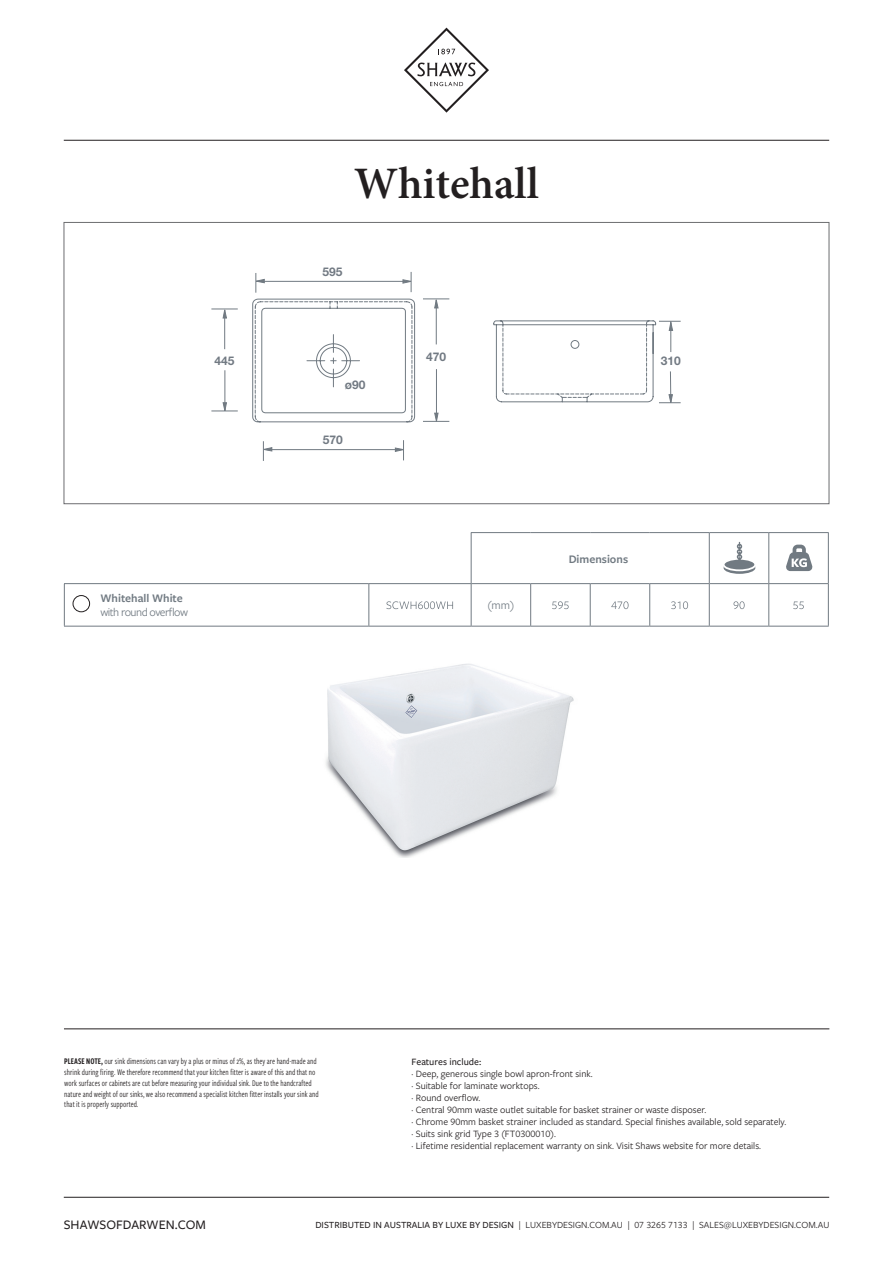
<style>
.page{position:relative;width:893px;height:1263px;background:#fff}
.page>*{position:absolute;margin:0;border:0;box-sizing:border-box;transform-origin:0 0}
.t1{font:600 45px "Minion Pro";color:#231f20}
.t2{font:500 13.5px "Freight Sans Pro";color:#231f20}
.t3{font:600 12px "Freight Sans Pro";color:#717a82}
.t4{font:12px "Freight Sans Pro";letter-spacing:-.045em;color:#717a82}
.t5{font:700 12px "Helvetica Neue LT Pro";color:#727a83}
.t6{font:10.05px/12.1px "Freight Sans Pro";color:#231f20}
.t7{font:500 10.05px "Freight Sans Pro";color:#231f20}
.t8{font:9.75px "Freight Sans Pro";color:#231f20}
.t9{font:9px/10.8px "Freight Sans Cmp Pro";color:#231f20}
.s1{font-family:"Freight Sans Cmp Pro Semi"}
.s2{font-weight:500}
</style>
<div class="page">
<hr style="left:471px;top:532px;width:60px;height:1px;background:#717a82">
<hr style="left:471px;top:533px;width:1px;height:50px;background:#717a82">
<hr style="left:531px;top:532px;width:59px;height:1px;background:#717a82">
<hr style="left:590px;top:532px;width:60px;height:1px;background:#717a82">
<hr style="left:650px;top:532px;width:59px;height:1px;background:#717a82">
<hr style="left:709px;top:532px;width:60px;height:1px;background:#717a82">
<hr style="left:709px;top:533px;width:1px;height:50px;background:#717a82">
<hr style="left:769px;top:532px;width:60px;height:1px;background:#717a82">
<hr style="left:768px;top:533px;width:1px;height:50px;background:#717a82">
<hr style="left:828px;top:533px;width:1px;height:50px;background:#717a82">
<hr style="left:64px;top:583px;width:305px;height:1px;background:#717a82">
<hr style="left:64px;top:584px;width:1px;height:42px;background:#717a82">
<hr style="left:369px;top:583px;width:102px;height:1px;background:#717a82">
<hr style="left:368px;top:584px;width:1px;height:42px;background:#717a82">
<hr style="left:471px;top:583px;width:60px;height:1px;background:#717a82">
<hr style="left:471px;top:584px;width:1px;height:42px;background:#717a82">
<hr style="left:531px;top:583px;width:59px;height:1px;background:#717a82">
<hr style="left:530px;top:584px;width:1px;height:42px;background:#717a82">
<hr style="left:590px;top:583px;width:60px;height:1px;background:#717a82">
<hr style="left:590px;top:584px;width:1px;height:42px;background:#717a82">
<hr style="left:650px;top:583px;width:59px;height:1px;background:#717a82">
<hr style="left:649px;top:584px;width:1px;height:42px;background:#717a82">
<hr style="left:709px;top:583px;width:60px;height:1px;background:#717a82">
<hr style="left:709px;top:584px;width:1px;height:42px;background:#717a82">
<hr style="left:769px;top:583px;width:60px;height:1px;background:#717a82">
<hr style="left:768px;top:584px;width:1px;height:42px;background:#717a82">
<hr style="left:828px;top:584px;width:1px;height:42px;background:#717a82">
<hr style="left:590px;top:626px;width:60px;height:1px;background:#717a82">
<hr style="left:650px;top:626px;width:59px;height:1px;background:#717a82">
<hr style="left:709px;top:626px;width:60px;height:1px;background:#717a82">
<hr style="left:64px;top:626px;width:305px;height:1px;background:#717a82">
<hr style="left:369px;top:626px;width:102px;height:1px;background:#717a82">
<hr style="left:471px;top:626px;width:60px;height:1px;background:#717a82">
<hr style="left:531px;top:626px;width:59px;height:1px;background:#717a82">
<hr style="left:769px;top:626px;width:60px;height:1px;background:#717a82">
<svg style="left:386px;top:601px;width:67px;height:8px"></svg>
<svg style="left:552px;top:601px;width:17px;height:8px"></svg>
<svg style="left:611px;top:601px;width:18px;height:8px"></svg>
<svg style="left:671px;top:601px;width:17px;height:8px"></svg>
<svg style="left:733px;top:601px;width:12px;height:8px"></svg>
<svg style="left:793px;top:601px;width:11px;height:8px"></svg>
<svg style="left:404px;top:28px;width:85px;height:85px"></svg>
<hr style="left:64px;top:140px;width:765px;height:1px;background:#231f20">
<hr style="left:64px;top:1197px;width:765px;height:1px;background:#231f20">
<hr style="left:64px;top:1028px;width:765px;height:1px;background:#231f20">
<svg style="left:252px;top:298px;width:404px;height:125px"></svg>
<hr style="left:259px;top:281px;width:149px;height:1px;background:#717a82">
<svg style="left:403px;top:272px;width:9px;height:20px"></svg>
<svg style="left:255px;top:273px;width:10px;height:20px"></svg>
<hr style="left:267px;top:449px;width:133px;height:1px;background:#717a82">
<svg style="left:395px;top:440px;width:9px;height:20px"></svg>
<svg style="left:262px;top:441px;width:10px;height:20px"></svg>
<hr style="left:670px;top:321px;width:1px;height:31px;background:#717a82">
<hr style="left:670px;top:371px;width:1px;height:31px;background:#717a82">
<svg style="left:659px;top:321px;width:22px;height:10px"></svg>
<svg style="left:659px;top:394px;width:22px;height:10px"></svg>
<svg style="left:423px;top:298px;width:26px;height:10px"></svg>
<hr style="left:436px;top:300px;width:1px;height:44px;background:#717a82">
<svg style="left:423px;top:413px;width:26px;height:10px"></svg>
<hr style="left:436px;top:369px;width:1px;height:52px;background:#717a82">
<svg style="left:211px;top:308px;width:27px;height:10px"></svg>
<hr style="left:224px;top:310px;width:1px;height:39px;background:#717a82">
<svg style="left:211px;top:402px;width:27px;height:10px"></svg>
<hr style="left:224px;top:370px;width:1px;height:41px;background:#717a82">
<svg style="left:786px;top:545px;width:26px;height:26px"></svg>
<div style="left:723px;top:558px;width:33px;height:13px;border:2px solid #fff;border-radius:50%"></div>
<svg style="left:724px;top:542px;width:31px;height:32px"></svg>
<img style="left:326px;top:663px;width:248px;height:195px">
<div style="left:73px;top:595px;width:17px;height:17px;border:1px solid #231f20;border-radius:50%"></div>
<h3 class="t5" style="left:215px;top:353px;width:22px">445</h3>
<h3 class="t3" style="left:100px;top:590px;width:84px">Whitehall White</h3>
<h3 class="t4" style="left:100px;top:604px;width:89px">with round overflow</h3>
<h1 class="t1" style="left:354px;top:152px;width:186px">Whitehall</h1>
<h3 class="t5" style="left:322px;top:264px;width:22px">595</h3>
<h3 class="t5" style="left:426px;top:350px;width:22px">470</h3>
<h3 class="t5" style="left:345px;top:377px;width:22px">ø90</h3>
<h3 class="t5" style="left:323px;top:433px;width:22px">570</h3>
<h3 class="t5" style="left:661px;top:354px;width:22px">310</h3>
<h3 class="t4" style="left:487px;top:597px;width:29px">(mm)</h3>
<h3 class="t3" style="left:569px;top:551px;width:61px">Dimensions</h3>
<p class="t9" style="left:64px;top:1055px;width:256px"><span class="s1">PLEASE NOTE,</span> our sink dimensions can vary by a plus or minus of 2%, as they are hand-made and shrink during firing. We therefore recommend that your kitchen fitter is aware of this and that no work surfaces or cabinets are cut before measuring your individual sink. Due to the handcrafted nature and weight of our sinks, we also recommend a specialist kitchen fitter installs your sink and that it is properly supported.</p>
<p class="t7" style="left:412px;top:1055px;width:71px">Features include:</p>
<p class="t6" style="left:412px;top:1067px;width:376px">· Deep, generous single bowl apron-front sink.<br>· Suitable for laminate worktops.<br>· Round overflow.<br>· Central 90mm waste outlet suitable for basket strainer or waste disposer.<br>· Chrome 90mm basket strainer included as standard. Special finishes available, sold separately. · Suits sink grid Type 3 (FT0300010).<br>· Lifetime residential replacement warranty on sink. Visit Shaws website for more details.</p>
<h2 class="t2" style="left:64px;top:1215px;width:144px">SHAWSOFDARWEN.COM</h2>
<p class="t8" style="left:315px;top:1218px;width:516px"><span class="s2">DISTRIBUTED IN AUSTRALIA BY LUXE BY DESIGN</span> | LUXEBYDESIGN.COM.AU | 07 3265 7133 | SALES@LUXEBYDESIGN.COM.AU</p>
</div>
